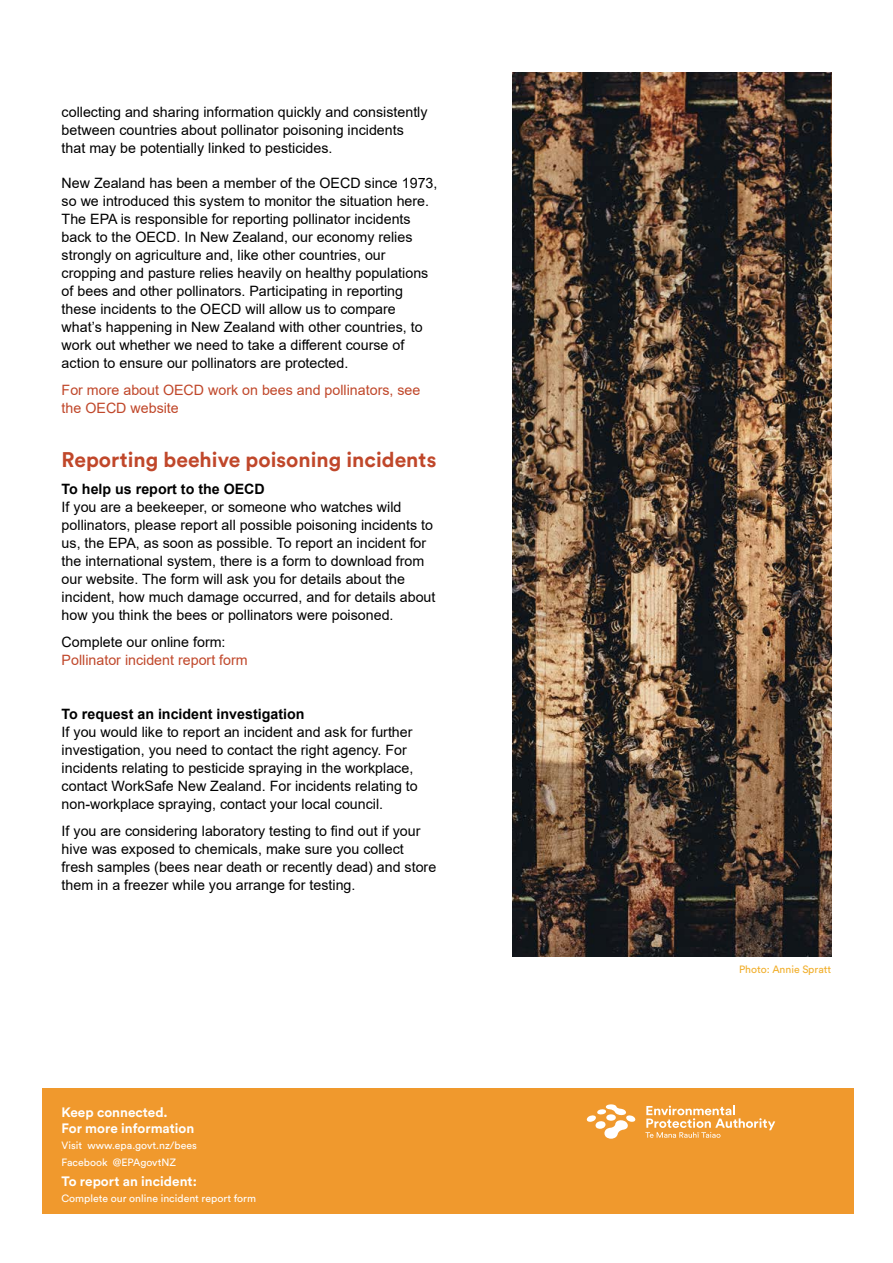
<style>
.page{position:relative;width:893px;height:1263px;background:#fff}
.page>*{position:absolute;margin:0;border:0;box-sizing:border-box;transform-origin:0 0}
.t1{font:700 21px "Circular Pro";color:#c0472a}
.t2{font:14.25px/18px "Arial";color:#000}
.t3{font:14.25px/18px "Arial";color:#c0472a}
.t4{font:700 14.25px "Arial";color:#000}
.t5{font:700 13.5px/16.2px "Circular Pro";color:#fff}
.t6{font:10.5px/16.4px "Circular Pro";color:#fff}
.t7{font:10.5px "Circular Pro";color:#f1ae2a}
</style>
<div class="page">
<div style="left:42px;top:1089px;width:812px;height:125px;background:#f0992d"></div>
<svg style="left:587px;top:1104px;width:49px;height:35px"></svg>
<svg style="left:645px;top:1105px;width:130px;height:33px"></svg>
<img style="left:512px;top:72px;width:319px;height:885px">
<p class="t2" style="left:62px;top:103px;width:367px">collecting and sharing information quickly and consistently between countries about pollinator poisoning incidents that may be potentially linked to pesticides.</p>
<p class="t2" style="left:62px;top:174px;width:377px">New Zealand has been a member of the OECD since 1973, so we introduced this system to monitor the situation here.<br>The EPA is responsible for reporting pollinator incidents back to the OECD. In New Zealand, our economy relies strongly on agriculture and, like other countries, our cropping and pasture relies heavily on healthy populations of bees and other pollinators. Participating in reporting these incidents to the OECD will allow us to compare what’s happening in New Zealand with other countries, to work out whether we need to take a different course of action to ensure our pollinators are protected.</p>
<p class="t3" style="left:62px;top:381px;width:360px">For more about OECD work on bees and pollinators, see the OECD website</p>
<h1 class="t1" style="left:62px;top:445px;width:376px">Reporting beehive poisoning incidents</h1>
<p class="t4" style="left:62px;top:479px;width:205px">To help us report to the OECD</p>
<p class="t2" style="left:62px;top:498px;width:375px">If you are a beekeeper, or someone who watches wild pollinators, please report all possible poisoning incidents to us, the EPA, as soon as possible. To report an incident for the international system, there is a form to download from our website. The form will ask you for details about the incident, how much damage occurred, and for details about how you think the bees or pollinators were poisoned.</p>
<p class="t2" style="left:62px;top:633px;width:165px">Complete our online form:</p>
<p class="t3" style="left:62px;top:651px;width:188px">Pollinator incident report form</p>
<p class="t4" style="left:62px;top:704px;width:244px">To request an incident investigation</p>
<p class="t2" style="left:62px;top:723px;width:358px">If you would like to report an incident and ask for further investigation, you need to contact the right agency. For incidents relating to pesticide spraying in the workplace, contact WorkSafe New Zealand. For incidents relating to non-workplace spraying, contact your local council.</p>
<p class="t2" style="left:62px;top:822px;width:376px">If you are considering laboratory testing to find out if your hive was exposed to chemicals, make sure you collect fresh samples (bees near death or recently dead) and store them in a freezer while you arrange for testing.</p>
<p class="t5" style="left:62px;top:1103px;width:134px">Keep connected.<br>For more information</p>
<p class="t6" style="left:62px;top:1137px;width:137px">Visit www.epa.govt.nz/bees<br>Facebook @EPAgovtNZ</p>
<p class="t5" style="left:62px;top:1172px;width:137px">To report an incident:</p>
<p class="t6" style="left:62px;top:1190px;width:196px">Complete our online incident report form</p>
<p class="t7" style="left:739px;top:962px;width:94px">Photo: Annie Spratt</p>
</div>
